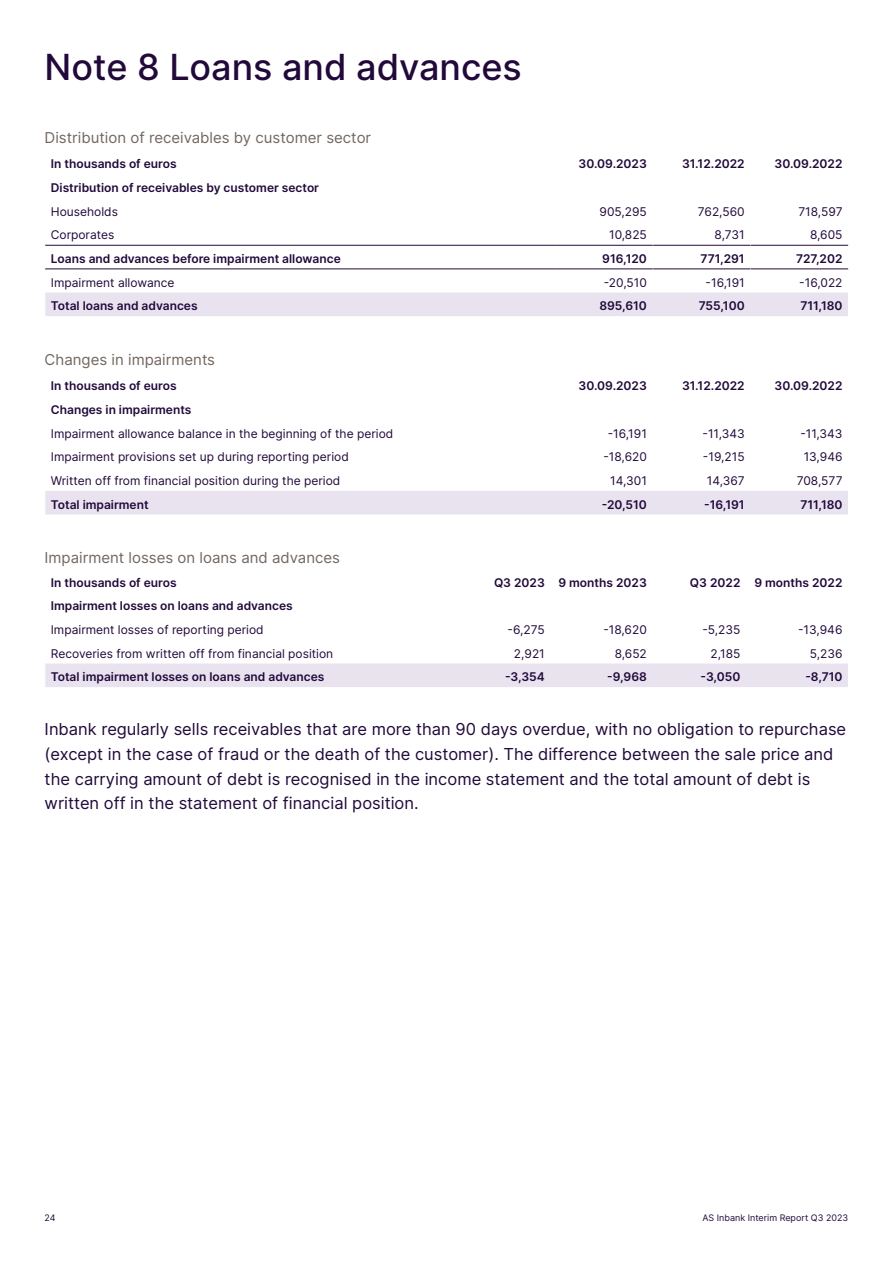
<style>
.page{position:relative;width:893px;height:1263px;background:#fff}
.page>*{position:absolute;margin:0;border:0;box-sizing:border-box;transform-origin:0 0}
.t1{font:500 36px "Inter";color:#21093a}
.t2{font:16.5px/24.6px "Inter";color:#21093a}
.t3{font:15px "Inter";color:#72675f}
.t4{font:600 12px "Inter";color:#21093a}
.t5{font:12px "Inter";color:#21093a}
.t6{font:9px "Inter";color:#21093a}
</style>
<div class="page">
<svg style="left:45px;top:244px;width:804px;height:72px"></svg>
<div style="left:45px;top:491px;width:803px;height:23px;background:#e9e3f0"></div>
<div style="left:45px;top:663px;width:803px;height:24px;background:#e9e3f0"></div>
<h1 class="t1" style="left:45px;top:40px;width:479px">Note 8 Loans and advances</h1>
<p class="t3" style="left:45px;top:127px;width:328px">Distribution of receivables by customer sector</p>
<p class="t4" style="left:51px;top:155px;width:127px">In thousands of euros</p>
<p class="t4" style="left:579px;top:155px;width:70px">30.09.2023</p>
<p class="t4" style="left:682px;top:155px;width:64px">31.12.2022</p>
<p class="t4" style="left:775px;top:155px;width:69px">30.09.2022</p>
<p class="t4" style="left:51px;top:179px;width:270px">Distribution of receivables by customer sector</p>
<p class="t5" style="left:51px;top:203px;width:69px">Households</p>
<p class="t5" style="left:600px;top:203px;width:49px">905,295</p>
<p class="t5" style="left:698px;top:203px;width:48px">762,560</p>
<p class="t5" style="left:798px;top:203px;width:46px">718,597</p>
<p class="t5" style="left:51px;top:226px;width:65px">Corporates</p>
<p class="t5" style="left:609px;top:226px;width:39px">10,825</p>
<p class="t5" style="left:714px;top:226px;width:32px">8,731</p>
<p class="t5" style="left:810px;top:226px;width:34px">8,605</p>
<p class="t4" style="left:51px;top:250px;width:291px">Loans and advances before impairment allowance</p>
<p class="t4" style="left:602px;top:250px;width:46px">916,120</p>
<p class="t4" style="left:701px;top:250px;width:46px">771,291</p>
<p class="t4" style="left:796px;top:250px;width:48px">727,202</p>
<p class="t5" style="left:51px;top:273px;width:125px">Impairment allowance</p>
<p class="t5" style="left:604px;top:273px;width:45px">-20,510</p>
<p class="t5" style="left:706px;top:273px;width:41px">-16,191</p>
<p class="t5" style="left:799px;top:273px;width:45px">-16,022</p>
<p class="t4" style="left:51px;top:297px;width:148px">Total loans and advances</p>
<p class="t4" style="left:599px;top:297px;width:49px">895,610</p>
<p class="t4" style="left:699px;top:297px;width:48px">755,100</p>
<p class="t4" style="left:800px;top:297px;width:44px">711,180</p>
<p class="t3" style="left:45px;top:349px;width:172px">Changes in impairments</p>
<p class="t4" style="left:51px;top:377px;width:127px">In thousands of euros</p>
<p class="t4" style="left:579px;top:377px;width:70px">30.09.2023</p>
<p class="t4" style="left:682px;top:377px;width:64px">31.12.2022</p>
<p class="t4" style="left:775px;top:377px;width:69px">30.09.2022</p>
<p class="t4" style="left:51px;top:401px;width:142px">Changes in impairments</p>
<p class="t5" style="left:51px;top:424px;width:344px">Impairment allowance balance in the beginning of the period</p>
<p class="t5" style="left:608px;top:424px;width:41px">-16,191</p>
<p class="t5" style="left:702px;top:424px;width:44px">-11,343</p>
<p class="t5" style="left:800px;top:424px;width:44px">-11,343</p>
<p class="t5" style="left:51px;top:448px;width:299px">Impairment provisions set up during reporting period</p>
<p class="t5" style="left:603px;top:448px;width:45px">-18,620</p>
<p class="t5" style="left:703px;top:448px;width:43px">-19,215</p>
<p class="t5" style="left:804px;top:448px;width:40px">13,946</p>
<p class="t5" style="left:51px;top:472px;width:291px">Written off from financial position during the period</p>
<p class="t5" style="left:610px;top:472px;width:38px">14,301</p>
<p class="t5" style="left:707px;top:472px;width:39px">14,367</p>
<p class="t5" style="left:797px;top:472px;width:47px">708,577</p>
<p class="t4" style="left:51px;top:495px;width:99px">Total impairment</p>
<p class="t4" style="left:602px;top:495px;width:47px">-20,510</p>
<p class="t4" style="left:704px;top:495px;width:42px">-16,191</p>
<p class="t4" style="left:800px;top:495px;width:44px">711,180</p>
<p class="t3" style="left:45px;top:546px;width:297px">Impairment losses on loans and advances</p>
<p class="t4" style="left:51px;top:573px;width:127px">In thousands of euros</p>
<p class="t4" style="left:494px;top:573px;width:154px">Q3 2023 9 months 2023</p>
<p class="t4" style="left:690px;top:573px;width:154px">Q3 2022 9 months 2022</p>
<p class="t4" style="left:51px;top:597px;width:243px">Impairment losses on loans and advances</p>
<p class="t5" style="left:51px;top:621px;width:214px">Impairment losses of reporting period</p>
<p class="t5" style="left:508px;top:621px;width:39px">-6,275</p>
<p class="t5" style="left:603px;top:621px;width:45px">-18,620</p>
<p class="t5" style="left:702px;top:621px;width:40px">-5,235</p>
<p class="t5" style="left:798px;top:621px;width:46px">-13,946</p>
<p class="t5" style="left:51px;top:644px;width:284px">Recoveries from written off from financial position</p>
<p class="t5" style="left:514px;top:644px;width:32px">2,921</p>
<p class="t5" style="left:615px;top:644px;width:34px">8,652</p>
<p class="t5" style="left:711px;top:644px;width:31px">2,185</p>
<p class="t5" style="left:810px;top:644px;width:34px">5,236</p>
<p class="t4" style="left:51px;top:668px;width:275px">Total impairment losses on loans and advances</p>
<p class="t4" style="left:505px;top:668px;width:41px">-3,354</p>
<p class="t4" style="left:607px;top:668px;width:41px">-9,968</p>
<p class="t4" style="left:701px;top:668px;width:41px">-3,050</p>
<p class="t4" style="left:805px;top:668px;width:39px">-8,710</p>
<p class="t2" style="left:45px;top:717px;width:803px">Inbank regularly sells receivables that are more than 90 days overdue, with no obligation to repurchase (except in the case of fraud or the death of the customer). The difference between the sale price and the carrying amount of debt is recognised in the income statement and the total amount of debt is written off in the statement of financial position.</p>
<p class="t6" style="left:45px;top:1211px;width:13px">24</p>
<p class="t6" style="left:702px;top:1211px;width:147px">AS Inbank Interim Report Q3 2023</p>
</div>
